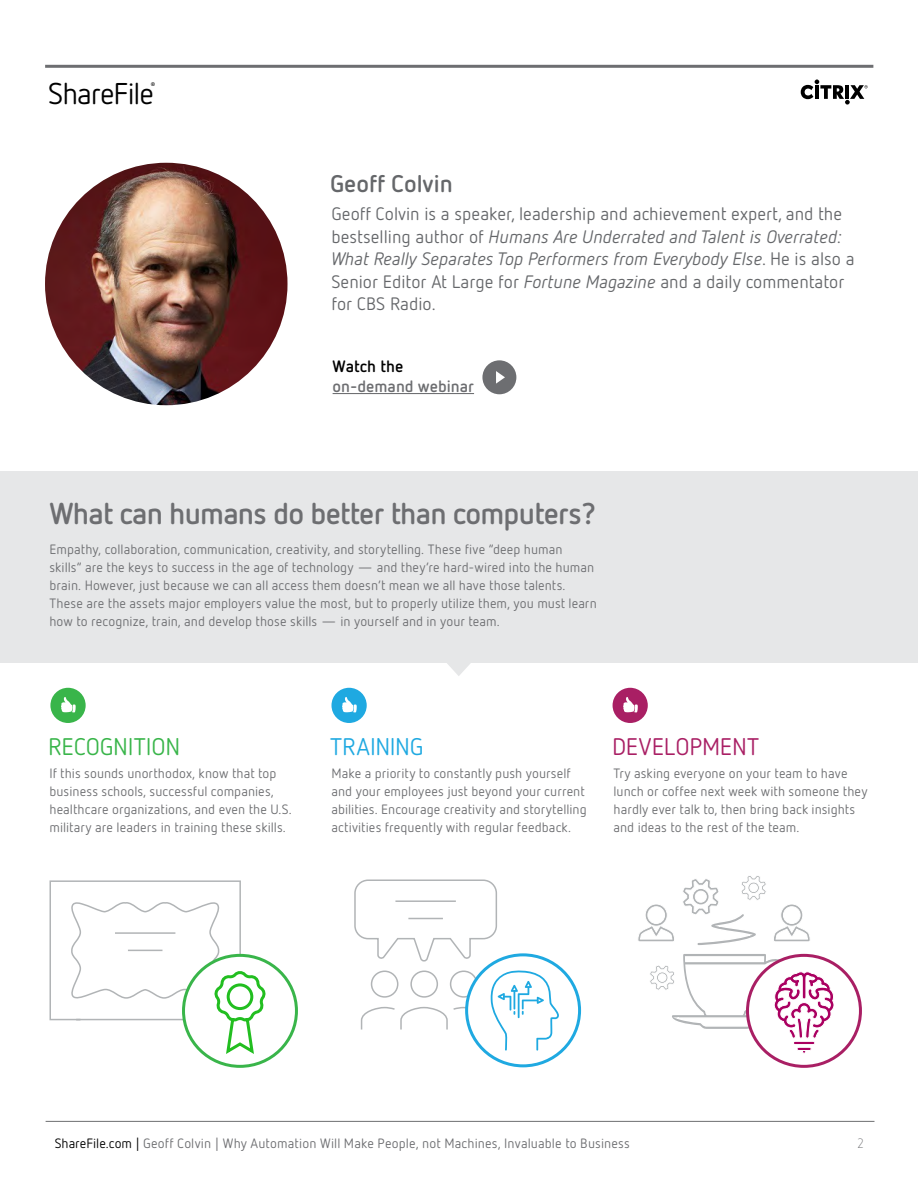
<style>
.page{position:relative;width:918px;height:1188px;background:#fff}
.page>*{position:absolute;margin:0;border:0;box-sizing:border-box;transform-origin:0 0}
.t1{font:700 30px "Netto OT";letter-spacing:-.025em;color:#6d6e71}
.t2{font:30px "Netto OT";letter-spacing:-.03em;color:#000}
.t3{font:700 24px "Netto OT";color:#65676a}
.t4{font:24px "Netto OT";letter-spacing:-.01em;color:#39b54a}
.t5{font:24px "Netto OT";letter-spacing:-.01em;color:#a91f64}
.t6{font:24px "Netto OT";letter-spacing:-.015em;color:#1fa9e1}
.t7{font:18px/22.5px "Netto OT";color:#65676a}
.t8{font:700 16.35px "Netto OT";color:#6d6e71}
.t9{font:700 16.35px "Netto OT";letter-spacing:.005em;color:#000}
.t10{font:13.5px/18px "Netto OT";letter-spacing:.005em;color:#6d6e71}
.t11{font:300 13.5px "Netto OT";color:#6d6e71}
.t12{font:700 5.25px "Netto OT";color:#000}
.s1{font-style:italic}
.s2{color:#000}
</style>
<div class="page">
<div style="left:0;top:472px;width:918px;height:191px;background:#e6e7e8"></div>
<svg style="left:801px;top:79px;width:67px;height:26px"></svg>
<hr style="left:45px;top:65px;width:828px;height:3px;background:#6d6e71">
<hr style="left:46px;top:1121px;width:828px;height:1px;background:#6d6e71">
<img style="left:45px;top:163px;width:243px;height:242px;border-radius:121px">
<hr style="left:333px;top:393px;width:141px;height:1px;background:#6d6e71">
<div style="left:482px;top:360px;width:34px;height:34px;background:#6d6e71;border-radius:50%"></div>
<svg style="left:496px;top:371px;width:9px;height:13px"></svg>
<div style="left:50px;top:688px;width:36px;height:35px;background:#39b54a;border-radius:50%"></div>
<div style="left:332px;top:688px;width:35px;height:35px;background:#1fa9e1;border-radius:50%"></div>
<div style="left:613px;top:688px;width:35px;height:35px;background:#a91f64;border-radius:50%"></div>
<svg style="left:61px;top:697px;width:15px;height:16px"></svg>
<svg style="left:342px;top:697px;width:15px;height:16px"></svg>
<svg style="left:623px;top:697px;width:15px;height:16px"></svg>
<svg style="left:447px;top:663px;width:24px;height:13px"></svg>
<svg style="left:49px;top:880px;width:219px;height:177px"></svg>
<svg style="left:354px;top:879px;width:205px;height:172px"></svg>
<svg style="left:638px;top:876px;width:197px;height:192px"></svg>
<h1 class="t2" style="left:48px;top:76px;width:107px">ShareFile</h1>
<p class="t12" style="left:151px;top:81px;width:6px">®</p>
<h2 class="t3" style="left:330px;top:169px;width:124px">Geoff Colvin</h2>
<p class="t7" style="left:332px;top:203px;width:525px">Geoff Colvin is a speaker, leadership and achievement expert, and the bestselling author of <span class="s1">Humans Are Underrated and Talent is Overrated:<br>What Really Separates Top Performers from Everybody Else</span>. He is also a Senior Editor At Large for <span class="s1">Fortune Magazine</span> and a daily commentator for CBS Radio.</p>
<p class="t9" style="left:333px;top:356px;width:72px">Watch the</p>
<p class="t8" style="left:333px;top:376px;width:143px">on-demand webinar</p>
<h1 class="t1" style="left:50px;top:494px;width:548px">What can humans do better than computers?</h1>
<p class="t10" style="left:50px;top:540px;width:549px">Empathy, collaboration, communication, creativity, and storytelling. These five “deep human skills” are the keys to success in the age of technology — and they’re hard-wired into the human brain. However, just because we can all access them doesn’t mean we all have those talents.<br>These are the assets major employers value the most, but to properly utilize them, you must learn how to recognize, train, and develop those skills — in yourself and in your team.</p>
<h2 class="t4" style="left:48px;top:732px;width:134px">RECOGNITION</h2>
<h2 class="t6" style="left:330px;top:732px;width:95px">TRAINING</h2>
<h2 class="t5" style="left:612px;top:732px;width:149px">DEVELOPMENT</h2>
<p class="t10" style="left:50px;top:764px;width:244px">If this sounds unorthodox, know that top business schools, successful companies, healthcare organizations, and even the U.S. military are leaders in training these skills.</p>
<p class="t10" style="left:332px;top:764px;width:257px">Make a priority to constantly push yourself and your employees just beyond your current abilities. Encourage creativity and storytelling activities frequently with regular feedback.</p>
<p class="t10" style="left:614px;top:764px;width:256px">Try asking everyone on your team to have lunch or coffee next week with someone they hardly ever talk to, then bring back insights and ideas to the rest of the team.</p>
<p class="t10" style="left:55px;top:1134px;width:577px"><span class="s2">ShareFile.com |</span> Geoff Colvin | Why Automation Will Make People, not Machines, Invaluable to Business</p>
<p class="t11" style="left:857px;top:1135px;width:8px">2</p>
</div>
